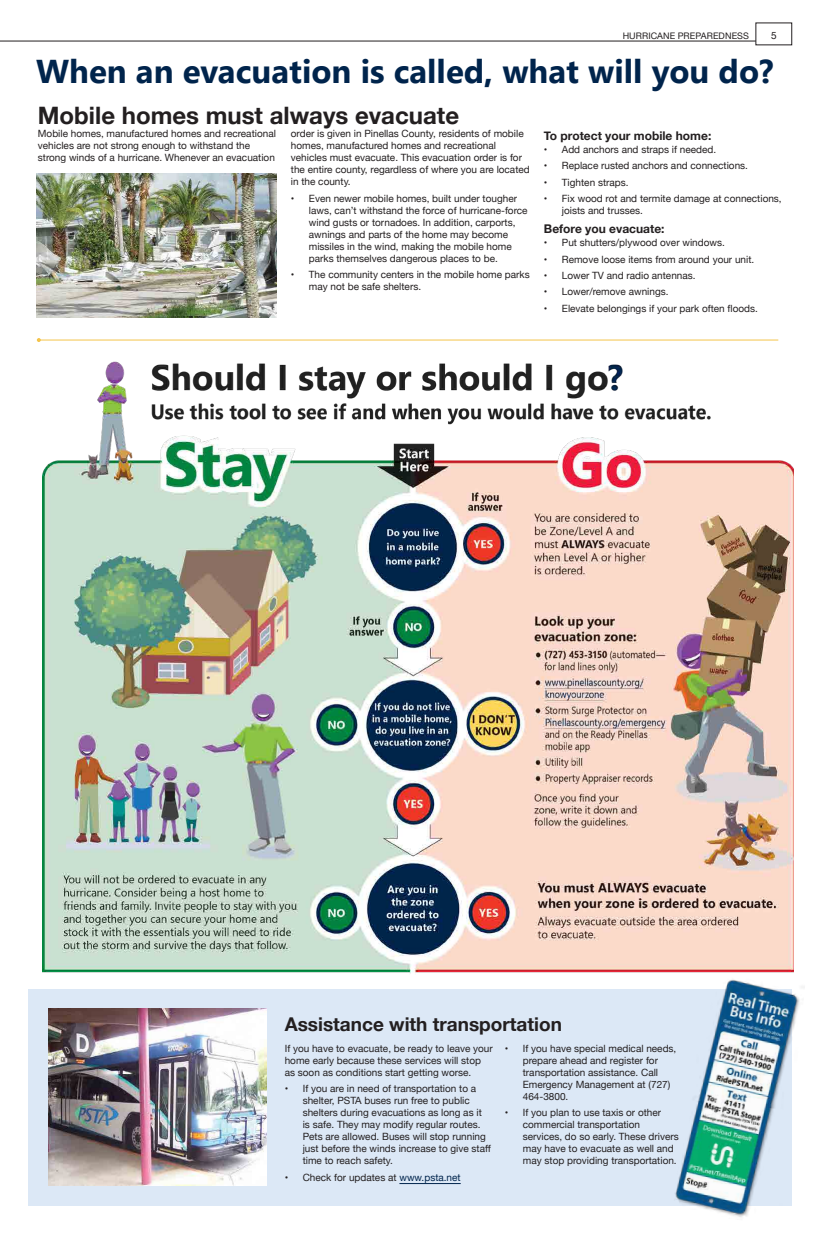
<style>
.page{position:relative;width:819px;height:1242px;background:#fff}
.page>*{position:absolute;margin:0;border:0;box-sizing:border-box;transform-origin:0 0}
.t1{font:700 33px "Nirmala UI";color:#00244c}
.text_somewhere{font:700 24px "Helvetica Neue";color:#231f20}
.text_somewhere-2{font:700 19px "Helvetica Neue";color:#231f20}
.text_somewhere-3{font:700 12px "Helvetica Neue";color:#231f20}
.text_somewhere-4{font:10px/12px "Helvetica Neue";color:#231f20}
.t2{font:9px "Helvetica Neue";letter-spacing:.01em;color:#231f20}
.s1{color:#00244c}
</style>
<div class="page">
<div style="left:29px;top:990px;width:763px;height:216px;background:#dce8f6"></div>
<hr style="left:399px;top:1183px;width:62px;height:1px;background:#00244c">
<img style="left:36px;top:173px;width:241px;height:145px">
<img style="left:49px;top:1009px;width:217px;height:176px">
<img style="left:672px;top:979px;width:133px;height:238px">
<hr style="left:0;top:41px;width:756px;height:1px;background:#231f20">
<hr style="left:39px;top:340px;width:739px;height:1px;background:#f4c44b">
<svg style="left:37px;top:338px;width:4px;height:4px"></svg>
<img style="left:42px;top:361px;width:752px;height:613px">
<p class="t2" style="left:623px;top:29px;width:128px">HURRICANE PREPAREDNESS</p>
<p class="text_somewhere-4" style="left:771px;top:30px;width:7px">5</p>
<h2 class="t1" style="left:36px;top:44px;width:739px">When an evacuation is called, what will you do?</h2>
<p class="text_somewhere" style="left:38px;top:96px;width:423px">Mobile homes must always evacuate</p>
<p class="text_somewhere-4" style="left:38px;top:128px;width:240px">Mobile homes, manufactured homes and recreational vehicles are not strong enough to withstand the strong winds of a hurricane. Whenever an evacuation</p>
<p class="text_somewhere-4" style="left:291px;top:128px;width:240px">order is given in Pinellas County, residents of mobile homes, manufactured homes and recreational vehicles must evacuate. This evacuation order is for the entire county, regardless of where you are located in the county.</p>
<p class="text_somewhere-4" style="left:309px;top:193px;width:220px;text-indent:-18px">• Even newer mobile homes, built under tougher laws, can’t withstand the force of hurricane-force wind gusts or tornadoes. In addition, carports, awnings and parts of the home may become missiles in the wind, making the mobile home parks themselves dangerous places to be.</p>
<p class="text_somewhere-4" style="left:309px;top:269px;width:222px;text-indent:-18px">• The community centers in the mobile home parks may not be safe shelters.</p>
<p class="text_somewhere-3" style="left:544px;top:126px;width:169px">To protect your mobile home:</p>
<p class="text_somewhere-4" style="left:544px;top:144px;width:174px">• Add anchors and straps if needed.</p>
<p class="text_somewhere-4" style="left:544px;top:160px;width:206px">• Replace rusted anchors and connections.</p>
<p class="text_somewhere-4" style="left:544px;top:177px;width:86px">• Tighten straps.</p>
<p class="text_somewhere-4" style="left:562px;top:193px;width:221px;text-indent:-18px">• Fix wood rot and termite damage at connections, joists and trusses.</p>
<p class="text_somewhere-3" style="left:544px;top:219px;width:122px">Before you evacuate:</p>
<p class="text_somewhere-4" style="left:544px;top:237px;width:182px">• Put shutters/plywood over windows.</p>
<p class="text_somewhere-4" style="left:544px;top:254px;width:212px">• Remove loose items from around your unit.</p>
<p class="text_somewhere-4" style="left:544px;top:270px;width:153px">• Lower TV and radio antennas.</p>
<p class="text_somewhere-4" style="left:544px;top:286px;width:126px">• Lower/remove awnings.</p>
<p class="text_somewhere-4" style="left:544px;top:303px;width:216px">• Elevate belongings if your park often floods.</p>
<p class="text_somewhere-2" style="left:285px;top:1009px;width:279px">Assistance with transportation</p>
<p class="text_somewhere-4" style="left:285px;top:1043px;width:210px">If you have to evacuate, be ready to leave your home early because these services will stop as soon as conditions start getting worse.</p>
<p class="text_somewhere-4" style="left:303px;top:1083px;width:190px;text-indent:-18px">• If you are in need of transportation to a shelter, PSTA buses run free to public shelters during evacuations as long as it is safe. They may modify regular routes.<br>Pets are allowed. Buses will stop running just before the winds increase to give staff time to reach safety.</p>
<p class="text_somewhere-4" style="left:285px;top:1172px;width:177px">• Check for updates at <span class="s1">www.psta.net</span></p>
<p class="text_somewhere-4" style="left:523px;top:1043px;width:155px;text-indent:-18px">• If you have special medical needs, prepare ahead and register for transportation assistance. Call<br>Emergency Management at (727)<br>464-3800.</p>
<p class="text_somewhere-4" style="left:523px;top:1107px;width:157px;text-indent:-18px">• If you plan to use taxis or other commercial transportation services, do so early. These drivers may have to evacuate as well and may stop providing transportation.</p>
</div>
